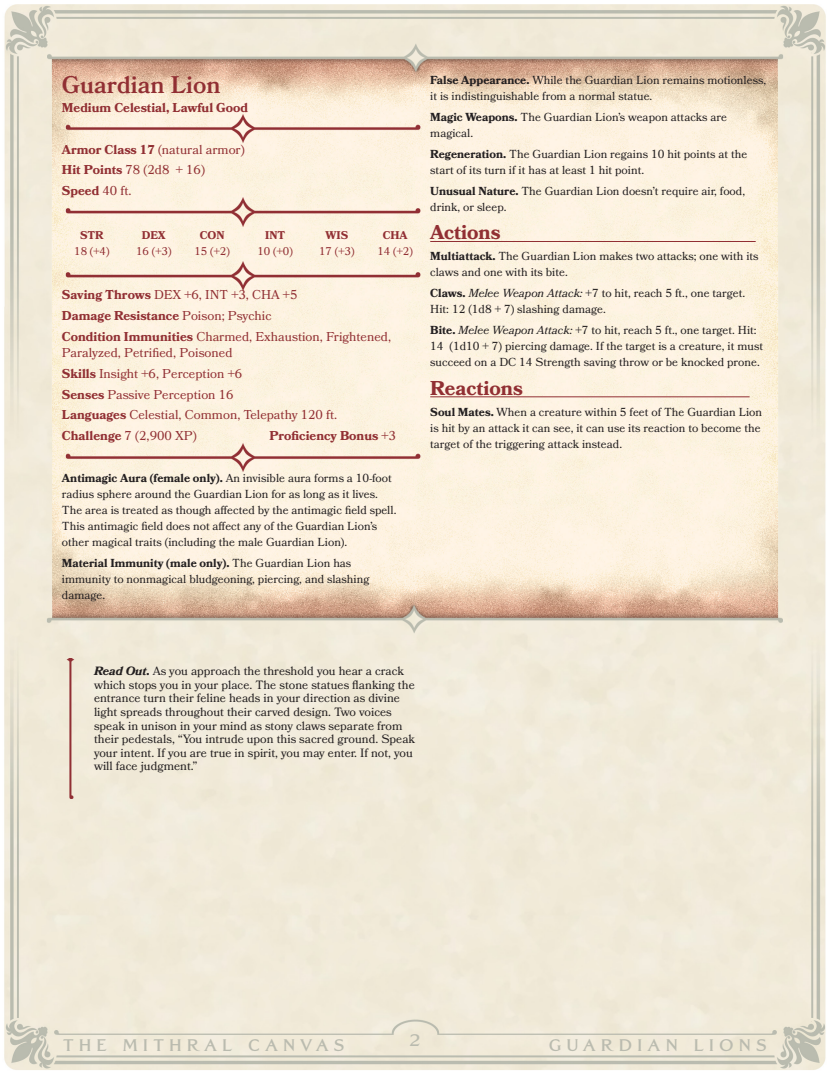
<style>
.page{position:relative;width:830px;height:1074px;background:#fff}
.page>*{position:absolute;margin:0;border:0;box-sizing:border-box;transform-origin:0 0}
.Monster_Name{font:600 24px "Bookmania";color:#912f33}
.Body_Text{font:700 20px "Bookmania";color:#912f33}
.t1{font:700 16.8px "Grand Central";letter-spacing:.3em;color:#babbaf}
.Stats{font:12.8px/16px "Bookmania";color:#912f33}
.Stats-2{font:700 12.8px "Bookmania";color:#912f33}
.Body_Text-2{font:12px/13.6px "Bookmania";color:#231f20}
.Body_Text-3{font:11.6px/16px "Bookmania";color:#231f20}
.Ability_Score{font:11.2px "Bookmania";color:#912f33}
.Ability_Score-2{font:700 11.2px "Bookmania";color:#912f33}
.s1{font-weight:700}
.s2{font-weight:400}
.s3{font-style:italic}
.s4{font-weight:700;font-style:italic}
</style>
<div class="page">
<div style="left:4px;top:4px;width:822px;height:1066px;background:#f1ead9"></div>
<img style="left:58px;top:658px;width:24px;height:143px">
<img style="left:32px;top:39px;width:765px;height:216px">
<img style="left:32px;top:255px;width:765px;height:383px">
<hr style="left:430px;top:241px;width:325px;height:1px;background:#912f33">
<hr style="left:430px;top:396px;width:319px;height:1px;background:#912f33">
<img style="left:62px;top:113px;width:361px;height:30px">
<img style="left:62px;top:196px;width:361px;height:31px">
<img style="left:62px;top:261px;width:361px;height:30px">
<img style="left:62px;top:442px;width:361px;height:30px">
<p class="Monster_Name" style="left:62px;top:71px;width:160px">Guardian Lion</p>
<p class="Stats-2" style="left:62px;top:100px;width:188px">Medium Celestial, Lawful Good</p>
<p class="Stats" style="left:62px;top:141px;width:184px"><span class="s1">Armor Class 17</span> (natural armor)</p>
<p class="Stats" style="left:62px;top:162px;width:144px"><span class="s1">Hit Points</span> 78 (2d8 + 16)</p>
<p class="Stats-2" style="left:62px;top:183px;width:71px">Speed <span class="s2">40 ft.</span></p>
<p class="Ability_Score-2" style="left:80px;top:228px;width:25px">STR</p>
<p class="Ability_Score" style="left:74px;top:244px;width:37px">18 (+4)</p>
<p class="Ability_Score-2" style="left:142px;top:228px;width:25px">DEX</p>
<p class="Ability_Score" style="left:136px;top:244px;width:37px">16 (+3)</p>
<p class="Ability_Score-2" style="left:200px;top:228px;width:26px">CON</p>
<p class="Ability_Score" style="left:194px;top:244px;width:37px">15 (+2)</p>
<p class="Ability_Score-2" style="left:265px;top:228px;width:22px">INT</p>
<p class="Ability_Score" style="left:257px;top:244px;width:37px">10 (+0)</p>
<p class="Ability_Score-2" style="left:325px;top:228px;width:24px">WIS</p>
<p class="Ability_Score" style="left:319px;top:244px;width:37px">17 (+3)</p>
<p class="Ability_Score-2" style="left:382px;top:228px;width:26px">CHA</p>
<p class="Ability_Score" style="left:377px;top:244px;width:37px">14 (+2)</p>
<p class="Stats" style="left:62px;top:287px;width:237px"><span class="s1">Saving Throws</span> DEX +6, INT +3, CHA +5</p>
<p class="Stats-2" style="left:62px;top:308px;width:211px">Damage Resistance <span class="s2">Poison; Psychic</span></p>
<p class="Stats" style="left:62px;top:328px;width:330px"><span class="s1">Condition Immunities</span> Charmed, Exhaustion, Frightened,<br>Paralyzed, Petrified, Poisoned</p>
<p class="Stats" style="left:62px;top:365px;width:182px"><span class="s1">Skills</span> Insight +6, Perception +6</p>
<p class="Stats" style="left:62px;top:386px;width:173px"><span class="s1">Senses</span> Passive Perception 16</p>
<p class="Stats" style="left:62px;top:407px;width:277px"><span class="s1">Languages</span> Celestial, Common, Telepathy 120 ft.</p>
<p class="Stats" style="left:62px;top:427px;width:136px"><span class="s1">Challenge</span> 7 (2,900 XP)</p>
<p class="Stats-2" style="left:269px;top:428px;width:128px">Proficiency Bonus <span class="s2">+3</span></p>
<p class="Body_Text-3" style="left:62px;top:469px;width:336px"><span class="s1">Antimagic Aura (female only).</span> An invisible aura forms a 10-foot radius sphere around the Guardian Lion for as long as it lives.<br>The area is treated as though affected by the antimagic field spell.<br>This antimagic field does not affect any of the Guardian Lion’s other magical traits (including the male Guardian Lion).</p>
<p class="Body_Text-3" style="left:62px;top:554px;width:309px"><span class="s1">Material Immunity (male only).</span> The Guardian Lion has immunity to nonmagical bludgeoning, piercing, and slashing damage.</p>
<p class="Body_Text-3" style="left:430px;top:72px;width:337px"><span class="s1">False Appearance.</span> While the Guardian Lion remains motionless, it is indistinguishable from a normal statue.</p>
<p class="Body_Text-3" style="left:430px;top:109px;width:298px"><span class="s1">Magic Weapons.</span> The Guardian Lion’s weapon attacks are magical.</p>
<p class="Body_Text-3" style="left:430px;top:146px;width:318px"><span class="s1">Regeneration.</span> The Guardian Lion regains 10 hit points at the start of its turn if it has at least 1 hit point.</p>
<p class="Body_Text-3" style="left:430px;top:182px;width:316px"><span class="s1">Unusual Nature.</span> The Guardian Lion doesn’t require air, food, drink, or sleep.</p>
<p class="Body_Text" style="left:430px;top:221px;width:72px">Actions</p>
<p class="Body_Text-3" style="left:430px;top:248px;width:330px"><span class="s1">Multiattack.</span> The Guardian Lion makes two attacks; one with its claws and one with its bite.</p>
<p class="Body_Text-3" style="left:430px;top:285px;width:316px"><span class="s1">Claws.</span> <span class="s3">Melee Weapon Attack:</span> +7 to hit, reach 5 ft., one target.<br>Hit: 12 (1d8 + 7) slashing damage.</p>
<p class="Body_Text-3" style="left:430px;top:322px;width:334px"><span class="s1">Bite.</span> <span class="s3">Melee Weapon Attack:</span> +7 to hit, reach 5 ft., one target. Hit:<br>14 (1d10 + 7) piercing damage. If the target is a creature, it must succeed on a DC 14 Strength saving throw or be knocked prone.</p>
<p class="Body_Text" style="left:430px;top:376px;width:94px">Reactions</p>
<p class="Body_Text-3" style="left:430px;top:403px;width:333px"><span class="s1">Soul Mates.</span> When a creature within 5 feet of The Guardian Lion is hit by an attack it can see, it can use its reaction to become the target of the triggering attack instead.</p>
<p class="Body_Text-2" style="left:94px;top:664px;width:322px"><span class="s4">Read Out.</span> As you approach the threshold you hear a crack which stops you in your place. The stone statues flanking the entrance turn their feline heads in your direction as divine light spreads throughout their carved design. Two voices speak in unison in your mind as stony claws separate from their pedestals, “You intrude upon this sacred ground. Speak your intent. If you are true in spirit, you may enter. If not, you will face judgment.”</p>
<h3 class="t1" style="left:63px;top:1034px;width:282px">THE MITHRAL CANVAS</h3>
<h3 class="t1" style="left:409px;top:1029px;width:12px">2</h3>
<h3 class="t1" style="left:548px;top:1034px;width:219px">GUARDIAN LIONS</h3>
</div>
